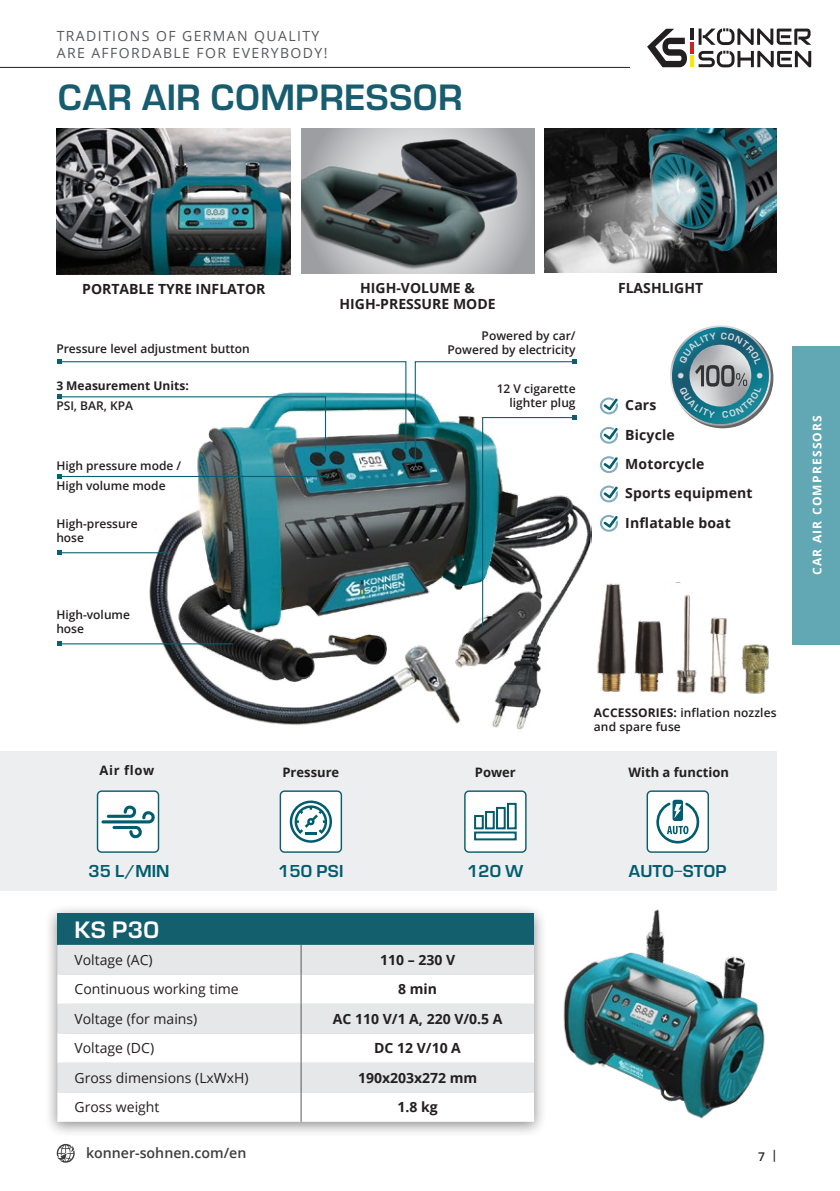
<style>
.page{position:relative;width:840px;height:1191px;background:#fff}
.page>*{position:absolute;margin:0;border:0;box-sizing:border-box;transform-origin:0 0}
.t1{font:34px "Europe Bogdan";color:#175d6f}
.t2{font:22px "Europe Demi PL";color:#fff}
.t3{font:16px "Europe Demi C";color:#005d6f}
.t4{font:16px "Europe Demi PL";color:#005d6f}
.t5{font:600 14.2px "Open Sans";color:#3e3e3f}
.t6{font:700 14px/29.4px "Open Sans";color:#231f20}
.t7{font:14px "Open Sans";color:#231f20}
.t8{font:14px/16.8px "Open Sans";letter-spacing:.1em;color:#57585a}
.t9{font:700 13px "Open Sans";color:#231f20}
.t10{font:600 12px/14px "Open Sans";color:#231f20}
.t11{font:700 12px "Open Sans";color:#231f20}
.t12{font:700 12px "Open Sans";letter-spacing:.1em;color:#fff}
.s1{font-weight:700}
</style>
<div class="page">
<hr style="left:0;top:67px;width:629px;height:1px;background:#231f20">
<svg style="left:647px;top:28px;width:163px;height:39px"></svg>
<svg style="left:57px;top:1143px;width:18px;height:20px"></svg>
<div style="left:791px;top:346px;width:48px;height:298px;background:#62a7b4"></div>
<div style="left:45px;top:903px;width:501px;height:234px;background:#231f20;opacity:.5"></div>
<div style="left:57px;top:913px;width:476px;height:32px;background:#145f6e"></div>
<div style="left:57px;top:945px;width:476px;height:147px;background:#e6e7e9"></div>
<svg style="left:57px;top:974px;width:476px;height:88px"></svg>
<svg style="left:300px;top:945px;width:1px;height:58px"></svg>
<hr style="left:300px;top:1003px;width:1px;height:30px;background:#57585a">
<svg style="left:300px;top:1033px;width:1px;height:29px"></svg>
<hr style="left:300px;top:1062px;width:1px;height:30px;background:#57585a">
<svg style="left:57px;top:1092px;width:476px;height:29px"></svg>
<img style="left:131px;top:392px;width:459px;height:360px">
<div style="left:1px;top:752px;width:775px;height:139px;background:#edeeef"></div>
<div style="left:97px;top:791px;width:61px;height:61px;background:#fff;border-radius:4px"></div>
<div style="left:97px;top:790px;width:62px;height:63px;border:1px solid #095f6f;border-radius:4px"></div>
<svg style="left:101px;top:805px;width:54px;height:33px"></svg>
<div style="left:280px;top:791px;width:61px;height:61px;background:#fff;border-radius:4px"></div>
<div style="left:279px;top:790px;width:63px;height:63px;border:1px solid #095f6f;border-radius:4px"></div>
<svg style="left:289px;top:800px;width:43px;height:42px"></svg>
<div style="left:464px;top:791px;width:61px;height:61px;background:#fff;border-radius:4px"></div>
<div style="left:464px;top:790px;width:62px;height:63px;border:1px solid #095f6f;border-radius:4px"></div>
<div style="left:506px;top:803px;width:10px;height:26px;border:2px solid #005d6f"></div>
<div style="left:474px;top:831px;width:42px;height:9px;border:2px solid #005d6f"></div>
<div style="left:495px;top:807px;width:10px;height:22px;border:2px solid #005d6f"></div>
<div style="left:485px;top:811px;width:9px;height:18px;border:2px solid #005d6f"></div>
<div style="left:474px;top:815px;width:9px;height:14px;border:2px solid #005d6f"></div>
<div style="left:647px;top:791px;width:60px;height:61px;background:#fff;border-radius:4px"></div>
<div style="left:646px;top:790px;width:62px;height:63px;border:1px solid #095f6f;border-radius:4px"></div>
<svg style="left:656px;top:799px;width:43px;height:44px"></svg>
<svg style="left:599px;top:397px;width:18px;height:17px"></svg>
<svg style="left:599px;top:427px;width:18px;height:17px"></svg>
<svg style="left:599px;top:456px;width:18px;height:17px"></svg>
<svg style="left:599px;top:485px;width:18px;height:17px"></svg>
<svg style="left:599px;top:515px;width:18px;height:17px"></svg>
<svg style="left:414px;top:359px;width:162px;height:274px"></svg>
<img style="left:586px;top:582px;width:183px;height:121px">
<svg style="left:57px;top:359px;width:350px;height:93px"></svg>
<hr style="left:60px;top:476px;width:267px;height:1px;background:#095f6f">
<svg style="left:57px;top:474px;width:5px;height:4px"></svg>
<hr style="left:60px;top:552px;width:107px;height:1px;background:#095f6f">
<svg style="left:57px;top:550px;width:5px;height:5px"></svg>
<hr style="left:60px;top:643px;width:173px;height:1px;background:#095f6f">
<svg style="left:57px;top:641px;width:5px;height:5px"></svg>
<svg style="left:301px;top:128px;width:232px;height:146px;background:#b4b5b8"></svg>
<img style="left:397px;top:135px;width:127px;height:84px">
<img style="left:301px;top:162px;width:188px;height:112px">
<img style="left:57px;top:129px;width:233px;height:145px">
<svg style="left:58px;top:184px;width:78px;height:90px;background:#434346"></svg>
<img style="left:136px;top:138px;width:154px;height:136px">
<img style="left:544px;top:128px;width:232px;height:145px">
<img style="left:563px;top:909px;width:202px;height:210px">
<svg style="left:670px;top:325px;width:100px;height:101px"></svg>
<p class="t8" style="left:57px;top:28px;width:272px">TRADITIONS OF GERMAN QUALITY<br>ARE AFFORDABLE FOR EVERYBODY!</p>
<h1 class="t1" style="left:57px;top:77px;width:407px">CAR AIR COMPRESSOR</h1>
<p class="t6" style="left:82px;top:273px;width:185px">PORTABLE TYRE INFLATOR</p>
<p class="t6" style="left:617px;top:273px;width:87px">FLASHLIGHT</p>
<p class="t6" style="left:339px;top:280px;width:157px;line-height:16px;text-align:center">HIGH-VOLUME &amp;<br>HIGH-PRESSURE MODE</p>
<p class="t10" style="left:56px;top:341px;width:195px">Pressure level adjustment button</p>
<p class="t11" style="left:56px;top:377px;width:134px">3 Measurement Units:</p>
<p class="t10" style="left:56px;top:399px;width:78px">PSI, BAR, KPA</p>
<p class="t10" style="left:56px;top:455px;width:126px;line-height:20.2px">High pressure mode /<br>High volume mode</p>
<p class="t10" style="left:56px;top:517px;width:83px">High-pressure hose</p>
<p class="t10" style="left:56px;top:608px;width:75px">High-volume hose</p>
<p class="t9" style="left:99px;top:761px;width:56px">Air flow</p>
<p class="t9" style="left:282px;top:763px;width:58px">Pressure</p>
<p class="t10" style="left:447px;top:328px;width:129px;text-align:right">Powered by car/<br>Powered by electricity</p>
<p class="t10" style="left:496px;top:382px;width:80px;text-align:right">12 V cigarette lighter plug</p>
<p class="t6" style="left:625px;top:390px;width:129px">Cars<br>Bicycle<br>Motorcycle<br>Sports equipment<br>Inflatable boat</p>
<p class="t9" style="left:474px;top:763px;width:42px">Power</p>
<p class="t10" style="left:593px;top:705px;width:184px"><span class="s1">ACCESSORIES:</span> inflation nozzles and spare fuse</p>
<p class="t9" style="left:628px;top:762px;width:102px">With a function</p>
<h3 class="t3" style="left:88px;top:861px;width:83px">35 L/MIN</h3>
<h3 class="t3" style="left:278px;top:861px;width:67px">150 PSI</h3>
<h3 class="t3" style="left:467px;top:861px;width:58px">120 W</h3>
<h3 class="t4" style="left:628px;top:861px;width:100px">AUTO-STOP</h3>
<h2 class="t2" style="left:74px;top:916px;width:86px">KS P30</h2>
<p class="t7" style="left:74px;top:950px;width:80px">Voltage (AC)</p>
<p class="t6" style="left:380px;top:944px;width:76px">110 – 230 V</p>
<p class="t7" style="left:74px;top:979px;width:166px">Continuous working time</p>
<p class="t6" style="left:398px;top:974px;width:40px">8 min</p>
<p class="t7" style="left:74px;top:1009px;width:124px">Voltage (for mains)</p>
<p class="t6" style="left:333px;top:1003px;width:171px">AC 110 V/1 A, 220 V/0.5 A</p>
<p class="t7" style="left:74px;top:1038px;width:81px">Voltage (DC)</p>
<p class="t6" style="left:374px;top:1033px;width:88px">DC 12 V/10 A</p>
<p class="t7" style="left:74px;top:1068px;width:176px">Gross dimensions (LxWxH)</p>
<p class="t6" style="left:358px;top:1062px;width:121px">190x203x272 mm</p>
<p class="t7" style="left:74px;top:1097px;width:86px">Gross weight</p>
<p class="t6" style="left:397px;top:1092px;width:42px">1.8 kg</p>
<p class="t5" style="left:86px;top:1143px;width:162px">konner-sohnen.com/en</p>
<p class="t10" style="left:757px;top:1148px;width:21px">7 |</p>
<p class="t12" style="left:808px;top:575px;width:161px;rotate:-90deg">CAR AIR COMPRESSORS</p>
</div>
